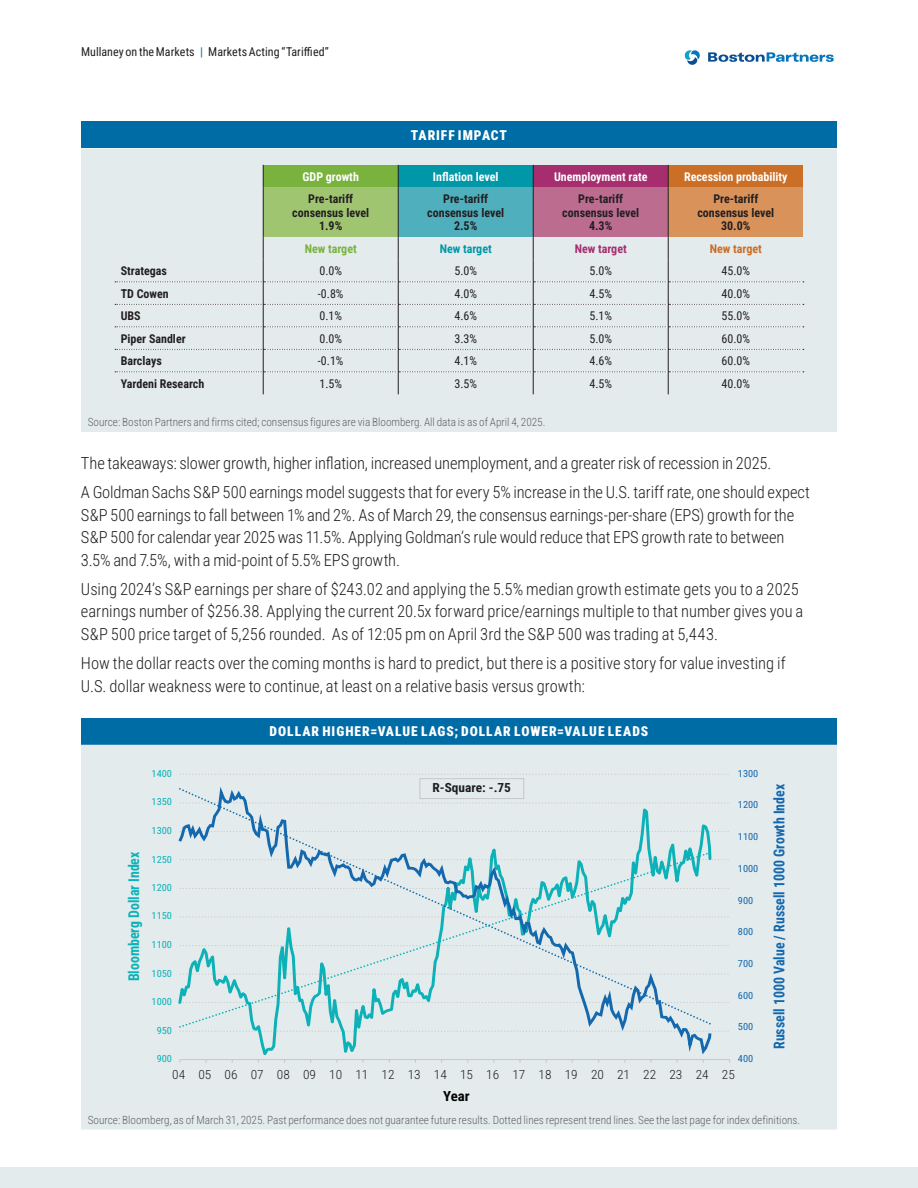
<style>
.page{position:relative;width:918px;height:1188px;background:#fff}
.page>*{position:absolute;margin:0;border:0;box-sizing:border-box;transform-origin:0 0}
.t1{font:300 16.5px/22.5px "Roboto Condensed";letter-spacing:-.005em;color:#231f20}
.t2{font:700 14.85px "Roboto Condensed";color:#1468ae;scale:.93 1}
.t3{font:700 14.85px "Roboto Condensed";color:#0cb2b7;scale:.93 1}
.t4{font:700 13.8px "Roboto Condensed";color:#040503;scale:1.07 1}
.t5{font:900 13.5px "Roboto Condensed";letter-spacing:.07em;color:#fff}
.t6{font:300 12.45px "Roboto Condensed";color:#201d1e;scale:1.07 1}
.t7{font:700 12.45px "Roboto Condensed";color:#201d1e;scale:1.07 1}
.t8{font:700 12px/13.5px "Roboto Condensed";color:#231f20;text-align:center}
.t9{font:12px "Roboto Condensed";letter-spacing:.005em;color:#231f20}
.t10{font:700 12px "Roboto Condensed";color:#fff}
.t11{font:700 12px "Roboto Condensed";color:#7ab23e}
.t12{font:700 12px "Roboto Condensed";color:#0098a9}
.t13{font:700 12px "Roboto Condensed";color:#a62e6f}
.t14{font:700 12px "Roboto Condensed";color:#cb6e26}
.t15{font:300 11.25px "Roboto Condensed";color:#636366}
.t16{font:9.75px "Roboto Condensed";color:#0cb2b7;scale:1.07 1}
.t17{font:9.75px "Roboto Condensed";color:#1468ae;scale:1.07 1}
.s1{color:#006ca6}
</style>
<div class="page">
<div style="left:0;top:1167px;width:918px;height:21px;background:#e3ebed"></div>
<svg style="left:708px;top:52px;width:126px;height:10px"></svg>
<svg style="left:685px;top:50px;width:15px;height:15px"></svg>
<div style="left:81px;top:122px;width:756px;height:26px;background:#006ca6"></div>
<div style="left:81px;top:148px;width:756px;height:284px;background:#e3ebed"></div>
<div style="left:263px;top:165px;width:135px;height:22px;background:#7ab23e"></div>
<div style="left:398px;top:165px;width:135px;height:22px;background:#0098a9"></div>
<div style="left:533px;top:165px;width:135px;height:22px;background:#a62e6f"></div>
<div style="left:668px;top:165px;width:135px;height:22px;background:#cb6e26"></div>
<div style="left:263px;top:187px;width:135px;height:50px;background:#a0c571"></div>
<div style="left:398px;top:187px;width:135px;height:50px;background:#50afbd"></div>
<div style="left:533px;top:187px;width:135px;height:50px;background:#bb6c8f"></div>
<div style="left:668px;top:187px;width:135px;height:50px;background:#d9935a"></div>
<svg style="left:533px;top:165px;width:1px;height:22px"></svg>
<hr style="left:533px;top:187px;width:1px;height:50px;background:#231f20">
<svg style="left:668px;top:165px;width:1px;height:22px"></svg>
<hr style="left:668px;top:187px;width:1px;height:50px;background:#231f20">
<svg style="left:398px;top:165px;width:1px;height:22px"></svg>
<hr style="left:398px;top:187px;width:1px;height:50px;background:#231f20">
<svg style="left:263px;top:165px;width:1px;height:22px"></svg>
<hr style="left:263px;top:187px;width:1px;height:50px;background:#231f20">
<div style="left:115px;top:237px;width:689px;height:157px;background:#e3ebed"></div>
<div style="left:81px;top:718px;width:756px;height:27px;background:#006ca6"></div>
<div style="left:81px;top:745px;width:756px;height:385px;background:#e3ebed"></div>
<svg style="left:180px;top:774px;width:550px;height:1px"></svg>
<svg style="left:713px;top:803px;width:17px;height:1px"></svg>
<svg style="left:713px;top:831px;width:17px;height:1px"></svg>
<svg style="left:713px;top:859px;width:17px;height:1px"></svg>
<svg style="left:713px;top:888px;width:17px;height:1px"></svg>
<svg style="left:713px;top:917px;width:17px;height:1px"></svg>
<svg style="left:713px;top:945px;width:17px;height:1px"></svg>
<svg style="left:713px;top:974px;width:17px;height:1px"></svg>
<svg style="left:713px;top:1002px;width:17px;height:1px"></svg>
<svg style="left:713px;top:1031px;width:17px;height:1px"></svg>
<hr style="left:180px;top:1059px;width:550px;height:1px;background:#c7c7c8">
<svg style="left:176px;top:1059px;width:537px;height:8px;background:#dfe6e8"></svg>
<div style="left:176px;top:781px;width:537px;height:278px;background:#e3ebed"></div>
<svg style="left:179px;top:788px;width:532px;height:237px;background:#d1e3e7"></svg>
<div style="left:420px;top:778px;width:104px;height:21px;border:1px solid #c7c7c8"></div>
<p class="t9" style="left:81px;top:44px;width:249px">Mullaney on the Markets <span class="s1">|</span> Markets Acting “Tariffied”</p>
<p class="t5" style="left:411px;top:126px;width:98px">TARIFF IMPACT</p>
<p class="t10" style="left:303px;top:168px;width:58px">GDP growth</p>
<p class="t10" style="left:433px;top:168px;width:67px">Inflation level</p>
<p class="t10" style="left:554px;top:168px;width:95px">Unemployment rate</p>
<p class="t10" style="left:684px;top:168px;width:105px">Recession probability</p>
<p class="t8" style="left:292px;top:192px;width:78px">Pre-tariff consensus level<br>1.9%</p>
<p class="t8" style="left:427px;top:192px;width:78px">Pre-tariff consensus level<br>2.5%</p>
<p class="t8" style="left:562px;top:192px;width:78px">Pre-tariff consensus level<br>4.3%</p>
<p class="t8" style="left:697px;top:192px;width:78px">Pre-tariff consensus level<br>30.0%</p>
<p class="t11" style="left:305px;top:240px;width:54px">New target</p>
<p class="t12" style="left:440px;top:240px;width:54px">New target</p>
<p class="t13" style="left:575px;top:240px;width:54px">New target</p>
<p class="t14" style="left:710px;top:240px;width:54px">New target</p>
<p class="t8" style="left:121px;top:264px;width:48px">Strategas</p>
<p class="t9" style="left:319px;top:262px;width:24px">0.0%</p>
<p class="t9" style="left:454px;top:262px;width:24px">5.0%</p>
<p class="t9" style="left:589px;top:262px;width:24px">5.0%</p>
<p class="t9" style="left:722px;top:262px;width:30px">45.0%</p>
<p class="t8" style="left:121px;top:286px;width:50px">TD Cowen</p>
<p class="t9" style="left:318px;top:285px;width:27px">-0.8%</p>
<p class="t9" style="left:454px;top:285px;width:24px">4.0%</p>
<p class="t9" style="left:589px;top:285px;width:24px">4.5%</p>
<p class="t9" style="left:722px;top:285px;width:30px">40.0%</p>
<p class="t8" style="left:121px;top:309px;width:22px">UBS</p>
<p class="t9" style="left:319px;top:307px;width:24px">0.1%</p>
<p class="t9" style="left:454px;top:307px;width:24px">4.6%</p>
<p class="t9" style="left:589px;top:307px;width:24px">5.1%</p>
<p class="t9" style="left:722px;top:307px;width:30px">55.0%</p>
<p class="t8" style="left:121px;top:331px;width:66px">Piper Sandler</p>
<p class="t9" style="left:319px;top:330px;width:24px">0.0%</p>
<p class="t9" style="left:454px;top:330px;width:24px">3.3%</p>
<p class="t9" style="left:589px;top:330px;width:24px">5.0%</p>
<p class="t9" style="left:722px;top:330px;width:30px">60.0%</p>
<p class="t8" style="left:121px;top:354px;width:43px">Barclays</p>
<p class="t9" style="left:318px;top:352px;width:27px">-0.1%</p>
<p class="t9" style="left:454px;top:352px;width:24px">4.1%</p>
<p class="t9" style="left:589px;top:352px;width:24px">4.6%</p>
<p class="t9" style="left:722px;top:352px;width:30px">60.0%</p>
<p class="t8" style="left:121px;top:376px;width:85px">Yardeni Research</p>
<p class="t9" style="left:319px;top:375px;width:24px">1.5%</p>
<p class="t9" style="left:454px;top:375px;width:24px">3.5%</p>
<p class="t9" style="left:589px;top:375px;width:24px">4.5%</p>
<p class="t9" style="left:722px;top:375px;width:30px">40.0%</p>
<p class="t15" style="left:88px;top:414px;width:459px">Source: Boston Partners and firms cited; consensus figures are via Bloomberg. All data is as of April 4, 2025.</p>
<p class="t1" style="left:81px;top:448px;width:730px;line-height:29.2px">The takeaways: slower growth, higher inflation, increased unemployment, and a greater risk of recession in 2025.<br>A Goldman Sachs S&amp;P 500 earnings model suggests that for every 5% increase in the U.S. tariff rate, one should expect</p>
<p class="t1" style="left:81px;top:503px;width:715px">S&amp;P 500 earnings to fall between 1% and 2%. As of March 29, the consensus earnings-per-share (EPS) growth for the<br>S&amp;P 500 for calendar year 2025 was 11.5%. Applying Goldman’s rule would reduce that EPS growth rate to between<br>3.5% and 7.5%, with a mid-point of 5.5% EPS growth.</p>
<p class="t1" style="left:81px;top:577px;width:724px">Using 2024’s S&amp;P earnings per share of $243.02 and applying the 5.5% median growth estimate gets you to a 2025 earnings number of $256.38. Applying the current 20.5x forward price/earnings multiple to that number gives you a<br>S&amp;P 500 price target of 5,256 rounded. As of 12:05 pm on April 3rd the S&amp;P 500 was trading at 5,443.</p>
<p class="t1" style="left:81px;top:651px;width:706px">How the dollar reacts over the coming months is hard to predict, but there is a positive story for value investing if<br>U.S. dollar weakness were to continue, at least on a relative basis versus growth:</p>
<p class="t5" style="left:270px;top:722px;width:380px">DOLLAR HIGHER=VALUE LAGS; DOLLAR LOWER=VALUE LEADS</p>
<p class="t3" style="left:123px;top:981px;width:141px;rotate:-90deg">Bloomberg Dollar Index</p>
<p class="t16" style="left:152px;top:766px;width:21px">1400</p>
<p class="t16" style="left:152px;top:795px;width:21px">1350</p>
<p class="t16" style="left:152px;top:824px;width:21px">1300</p>
<p class="t16" style="left:152px;top:852px;width:21px">1250</p>
<p class="t16" style="left:152px;top:881px;width:21px">1200</p>
<p class="t16" style="left:152px;top:909px;width:21px">1150</p>
<p class="t16" style="left:152px;top:938px;width:21px">1100</p>
<p class="t16" style="left:152px;top:966px;width:21px">1050</p>
<p class="t16" style="left:152px;top:995px;width:21px">1000</p>
<p class="t16" style="left:157px;top:1023px;width:16px">950</p>
<p class="t16" style="left:157px;top:1052px;width:16px">900</p>
<p class="t7" style="left:433px;top:779px;width:75px">R-Square: -.75</p>
<p class="t17" style="left:738px;top:766px;width:21px">1300</p>
<p class="t17" style="left:738px;top:798px;width:21px">1200</p>
<p class="t17" style="left:738px;top:830px;width:21px">1100</p>
<p class="t17" style="left:738px;top:862px;width:21px">1000</p>
<p class="t17" style="left:738px;top:893px;width:16px">900</p>
<p class="t17" style="left:738px;top:925px;width:16px">800</p>
<p class="t17" style="left:738px;top:957px;width:16px">700</p>
<p class="t17" style="left:738px;top:989px;width:16px">600</p>
<p class="t17" style="left:738px;top:1020px;width:16px">500</p>
<p class="t17" style="left:738px;top:1052px;width:16px">400</p>
<p class="t6" style="left:172px;top:1066px;width:527px">04 05 06 07 08 09 10 11 12 13 14 15 16 17 18 19 20 21 22 23 24 25</p>
<p class="t2" style="left:769px;top:1049px;width:286px;rotate:-90deg">Russell 1000 Value / Russell 1000 Growth Index</p>
<p class="t4" style="left:443px;top:1086px;width:26px">Year</p>
<p class="t15" style="left:88px;top:1112px;width:714px">Source: Bloomberg, as of March 31, 2025. Past performance does not guarantee future results. Dotted lines represent trend lines. See the last page for index definitions.</p>
</div>
